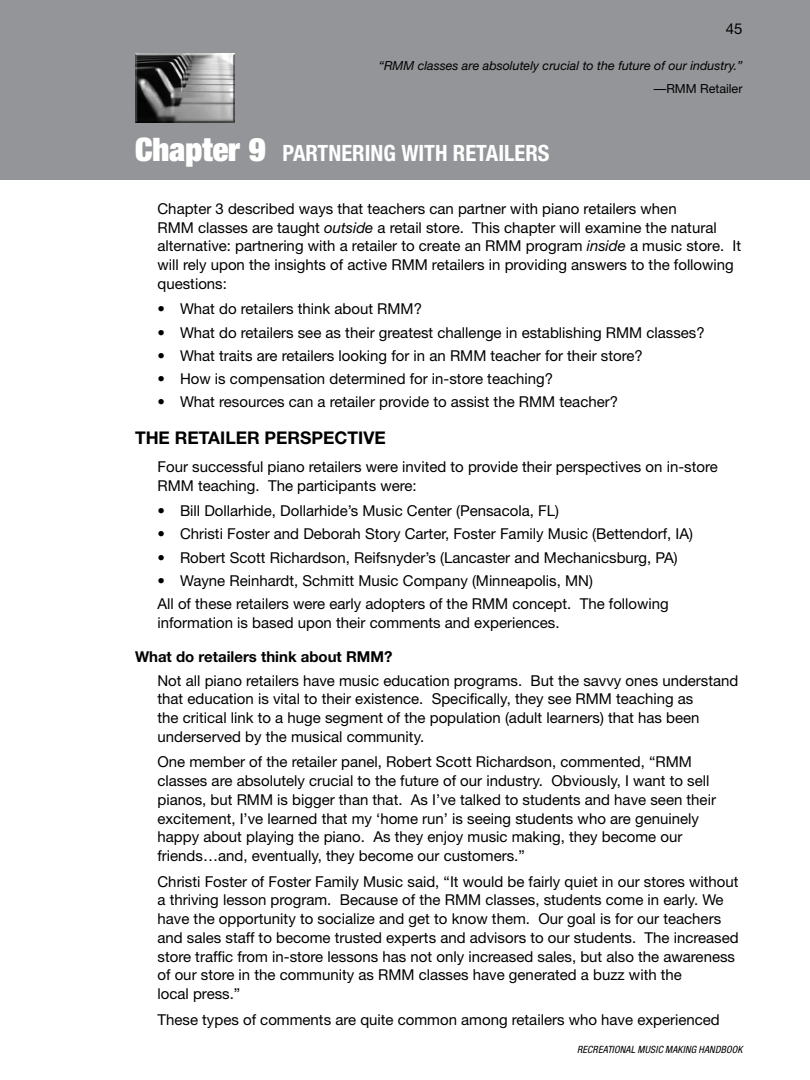
<style>
.page{position:relative;width:810px;height:1080px;background:#fff}
.page>*{position:absolute;margin:0;border:0;box-sizing:border-box;transform-origin:0 0}
.t1{font:900 expanded 32.5px "Helvetica Neue";color:#fff}
.t2{font:700 condensed 22.5px "Helvetica Neue";color:#fff}
.t3{font:700 17.5px "Helvetica Neue";color:#000}
.t4{font:15px/18.8px "Helvetica Neue";color:#000}
.t5{font:700 15px "Helvetica Neue";color:#000}
.t6{font:italic 12.5px "Helvetica Neue";color:#000}
.t7{font:12.5px "Helvetica Neue";color:#000}
.t8{font:italic condensed 10px "Helvetica Neue";letter-spacing:.02em;color:#000}
.s1{font-weight:700;font-stretch:condensed;font-size:22.5px}
.s2{font-style:italic}
</style>
<div class="page">
<div style="left:0;top:0;width:810px;height:180px;background:#939598"></div>
<p class="t4" style="left:726px;top:19px;width:18px">45</p>
<p class="t6" style="left:379px;top:58px;width:365px">“RMM classes are absolutely crucial to the future of our industry.”</p>
<p class="t7" style="left:654px;top:81px;width:90px">—RMM Retailer</p>
<h1 class="t1" style="left:135px;top:128px;width:161px">Chapter 9 <span class="s1">PARTNER</span></h1>
<h2 class="t2" style="left:365px;top:139px;width:101px">ING WITH RETA</h2>
<h2 class="t2" style="left:498px;top:139px;width:18px">ILERS</h2>
<p class="t4" style="left:158px;top:199px;width:585px">Chapter 3 described ways that teachers can partner with piano retailers when<br>RMM classes are taught <span class="s2">outside</span> a retail store. This chapter will examine the natural alternative: partnering with a retailer to create an RMM program <span class="s2">inside</span> a music store. It will rely upon the insights of active RMM retailers in providing answers to the following questions:</p>
<p class="t4" style="left:158px;top:299px;width:266px">• What do retailers think about RMM?</p>
<p class="t4" style="left:158px;top:323px;width:549px">• What do retailers see as their greatest challenge in establishing RMM classes?</p>
<p class="t4" style="left:158px;top:346px;width:487px">• What traits are retailers looking for in an RMM teacher for their store?</p>
<p class="t4" style="left:158px;top:369px;width:397px">• How is compensation determined for in-store teaching?</p>
<p class="t4" style="left:158px;top:392px;width:462px">• What resources can a retailer provide to assist the RMM teacher?</p>
<p class="t3" style="left:135px;top:427px;width:252px">The Retailer Perspective</p>
<p class="t4" style="left:158px;top:457px;width:562px">Four successful piano retailers were invited to provide their perspectives on in-store<br>RMM teaching. The participants were:</p>
<p class="t4" style="left:158px;top:501px;width:403px">• Bill Dollarhide, Dollarhide’s Music Center (Pensacola, FL)</p>
<p class="t4" style="left:158px;top:524px;width:537px">• Christi Foster and Deborah Story Carter, Foster Family Music (Bettendorf, IA)</p>
<p class="t4" style="left:158px;top:548px;width:522px">• Robert Scott Richardson, Reifsnyder’s (Lancaster and Mechanicsburg, PA)</p>
<p class="t4" style="left:158px;top:569px;width:513px;line-height:23.2px">• Wayne Reinhardt, Schmitt Music Company (Minneapolis, MN)<br>All of these retailers were early adopters of the RMM concept. The following</p>
<p class="t4" style="left:158px;top:613px;width:404px">information is based upon their comments and experiences.</p>
<p class="t5" style="left:135px;top:648px;width:259px">What do retailers think about RMM?</p>
<p class="t4" style="left:158px;top:671px;width:582px">Not all piano retailers have music education programs. But the savvy ones understand that education is vital to their existence. Specifically, they see RMM teaching as<br>the critical link to a huge segment of the population (adult learners) that has been underserved by the musical community.</p>
<p class="t4" style="left:158px;top:752px;width:560px">One member of the retailer panel, Robert Scott Richardson, commented, “RMM classes are absolutely crucial to the future of our industry. Obviously, I want to sell pianos, but RMM is bigger than that. As I’ve talked to students and have seen their excitement, I’ve learned that my ‘home run’ is seeing students who are genuinely happy about playing the piano. As they enjoy music making, they become our friends…and, eventually, they become our customers.”</p>
<p class="t4" style="left:158px;top:872px;width:583px">Christi Foster of Foster Family Music said, “It would be fairly quiet in our stores without a thriving lesson program. Because of the RMM classes, students come in early. We have the opportunity to socialize and get to know them. Our goal is for our teachers and sales staff to become trusted experts and advisors to our students. The increased store traffic from in-store lessons has not only increased sales, but also the awareness of our store in the community as RMM classes have generated a buzz with the<br>local press.”</p>
<p class="t4" style="left:158px;top:1010px;width:564px">These types of comments are quite common among retailers who have experienced</p>
<p class="t8" style="left:577px;top:1044px;width:167px">RECREATIONAL MUSIC MAKING HANDBOOK</p>
</div>
